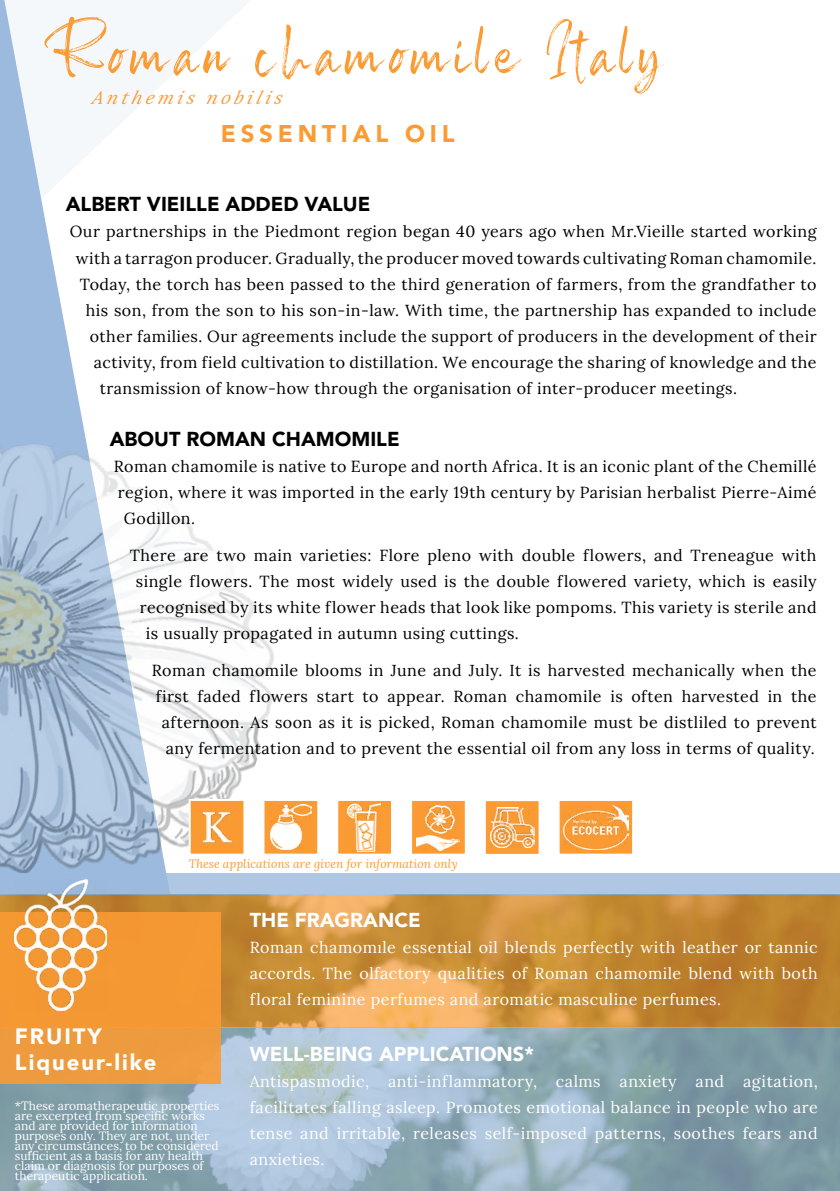
<style>
.page{position:relative;width:840px;height:1191px;background:#fff}
.page>*{position:absolute;margin:0;border:0;box-sizing:border-box;transform-origin:0 0}
.Produit_Titre_FP{font:80px "Sail Royal Manuscrit";letter-spacing:.05em;color:#fb9b34}
.Type_extrait_Titre_F{font:900 24px "Avenir";letter-spacing:.2em;color:#fb9b34}
.FO_SFO{font:900 22px "Avenir";letter-spacing:.09em;color:#fff}
.TItres_textes_fiches{font:900 20px "Avenir";color:#000}
.TItres_textes_fiches-2{font:900 20px "Avenir";color:#fff}
.Nom_botanique_Titre{font:italic 18px "Lora";color:#fb9b34}
.Texte_fiches_produit{font:16px/26px "Lora";letter-spacing:.03em;color:#000;text-align:right}
.TItres_textes_fiches-3{font:16px "Lora";letter-spacing:.03em;color:#000}
.Texte_fiches_produit-2{font:16px/26px "Lora";letter-spacing:.03em;color:#fff;text-align:justify}
.t1{font:12px/10px "Lora";color:#fff}
.t2{font:italic 12px "Lora";color:#fb9b34}
</style>
<div class="page">
<img style="left:0;top:501px;width:329px;height:373px">
<div style="left:0;top:874px;width:839px;height:21px;background:linear-gradient(to right,#a2bedf,#b4cbe5)"></div>
<svg style="left:0;top:895px;width:839px;height:132px;background:#ca8e3a"></svg>
<img style="left:192px;top:802px;width:50px;height:50px">
<div style="left:189px;top:799px;width:56px;height:56px;border:2px solid #fff"></div>
<svg style="left:0;top:0;width:166px;height:501px"></svg>
<div style="left:337px;top:800px;width:55px;height:54px;background:#fb9b34"></div>
<img style="left:347px;top:803px;width:33px;height:48px">
<div style="left:336px;top:799px;width:57px;height:56px;border:2px solid #fff"></div>
<svg style="left:0;top:1027px;width:839px;height:164px;background:#93adbb"></svg>
<div style="left:0;top:912px;width:221px;height:171px;background:linear-gradient(to right,#ef9a3d,#f39936)"></div>
<img style="left:15px;top:879px;width:92px;height:131px">
<div style="left:411px;top:800px;width:54px;height:54px;background:#fb9b34"></div>
<img style="left:416px;top:805px;width:43px;height:45px">
<div style="left:410px;top:799px;width:56px;height:56px;border:2px solid #fff"></div>
<div style="left:484px;top:800px;width:55px;height:55px;background:#fb9b34"></div>
<img style="left:490px;top:807px;width:44px;height:40px">
<div style="left:483px;top:799px;width:57px;height:57px;border:2px solid #fff"></div>
<div style="left:263px;top:800px;width:55px;height:54px;background:#fb9b34"></div>
<img style="left:270px;top:804px;width:41px;height:46px">
<div style="left:262px;top:799px;width:57px;height:56px;border:2px solid #fff"></div>
<div style="left:557px;top:799px;width:76px;height:56px;background:#fb9b34;border:2px solid #fff"></div>
<img style="left:563px;top:805px;width:65px;height:44px">
<p class="Produit_Titre_FP" style="left:54px;top:7px;width:609px">Roman chamomile Italy</p>
<p class="Nom_botanique_Titre" style="left:91px;top:85px;width:200px">Anthemis nobilis</p>
<p class="Type_extrait_Titre_F" style="left:221px;top:119px;width:235px">ESSENTIAL OIL</p>
<p class="TItres_textes_fiches" style="left:66px;top:192px;width:306px">ALBERT VIEILLE ADDED VALUE</p>
<p class="TItres_textes_fiches-3" style="left:70px;top:220px;width:748px">Our partnerships in the Piedmont region began 40 years ago when Mr.Vieille started working</p>
<p class="TItres_textes_fiches-3" style="left:76px;top:246px;width:741px">with a tarragon producer. Gradually, the producer moved towards cultivating Roman chamomile.</p>
<p class="TItres_textes_fiches-3" style="left:80px;top:272px;width:737px">Today, the torch has been passed to the third generation of farmers, from the grandfather to</p>
<p class="TItres_textes_fiches-3" style="left:86px;top:298px;width:731px">his son, from the son to his son-in-law. With time, the partnership has expanded to include</p>
<p class="TItres_textes_fiches-3" style="left:90px;top:324px;width:728px">other families. Our agreements include the support of producers in the development of their</p>
<p class="TItres_textes_fiches-3" style="left:94px;top:350px;width:723px">activity, from field cultivation to distillation. We encourage the sharing of knowledge and the</p>
<p class="TItres_textes_fiches-3" style="left:100px;top:376px;width:638px">transmission of know-how through the organisation of inter-producer meetings.</p>
<p class="TItres_textes_fiches" style="left:110px;top:426px;width:291px">ABOUT ROMAN CHAMOMILE</p>
<p class="Texte_fiches_produit" style="left:114px;top:452px;width:704px">Roman chamomile is native to Europe and north Africa. It is an iconic plant of the Chemillé</p>
<p class="Texte_fiches_produit" style="left:118px;top:478px;width:699px">region, where it was imported in the early 19th century by Parisian herbalist Pierre-Aimé</p>
<p class="Texte_fiches_produit" style="left:124px;top:504px;width:73px">Godillon.</p>
<p class="Texte_fiches_produit" style="left:130px;top:541px;width:687px">There are two main varieties: Flore pleno with double flowers, and Treneague with</p>
<p class="Texte_fiches_produit" style="left:136px;top:567px;width:682px">single flowers. The most widely used is the double flowered variety, which is easily</p>
<p class="Texte_fiches_produit" style="left:140px;top:593px;width:678px">recognised by its white flower heads that look like pompoms. This variety is sterile and</p>
<p class="Texte_fiches_produit" style="left:146px;top:619px;width:374px">is usually propagated in autumn using cuttings.</p>
<p class="Texte_fiches_produit" style="left:152px;top:656px;width:666px">Roman chamomile blooms in June and July. It is harvested mechanically when the first faded flowers start to appear. Roman chamomile is often harvested in the afternoon. As soon as it is picked, Roman chamomile must be distliled to prevent any fermentation and to prevent the essential oil from any loss in terms of quality.</p>
<p class="t2" style="left:189px;top:856px;width:270px">These applications are given for information only</p>
<p class="FO_SFO" style="left:15px;top:1022px;width:88px">FRUITY</p>
<p class="FO_SFO" style="left:15px;top:1048px;width:143px">Liqueur-like</p>
<p class="t1" style="left:15px;top:1099px;width:206px">*These aromatherapeutic properties are excerpted from specific works and are provided for information purposes only. They are not, under any circumstances, to be considered sufficient as a basis for any health claim or diagnosis for purposes of therapeutic application.</p>
<p class="TItres_textes_fiches-2" style="left:249px;top:908px;width:172px">THE FRAGRANCE</p>
<p class="Texte_fiches_produit-2" style="left:249px;top:933px;width:569px">Roman chamomıle essential oil blends perfectly with leather or tannic accords. The olfactory qualities of Roman chamomile blend with both floral feminine perfumes and aromatic masculine perfumes.</p>
<p class="TItres_textes_fiches-2" style="left:249px;top:1042px;width:286px">WELL-BEING APPLICATIONS*</p>
<p class="Texte_fiches_produit-2" style="left:249px;top:1067px;width:569px">Antispasmodic, anti-inflammatory, calms anxiety and agitation, facilitates falling asleep. Promotes emotional balance in people who are tense and irritable, releases self-imposed patterns, soothes fears and anxieties.</p>
</div>
